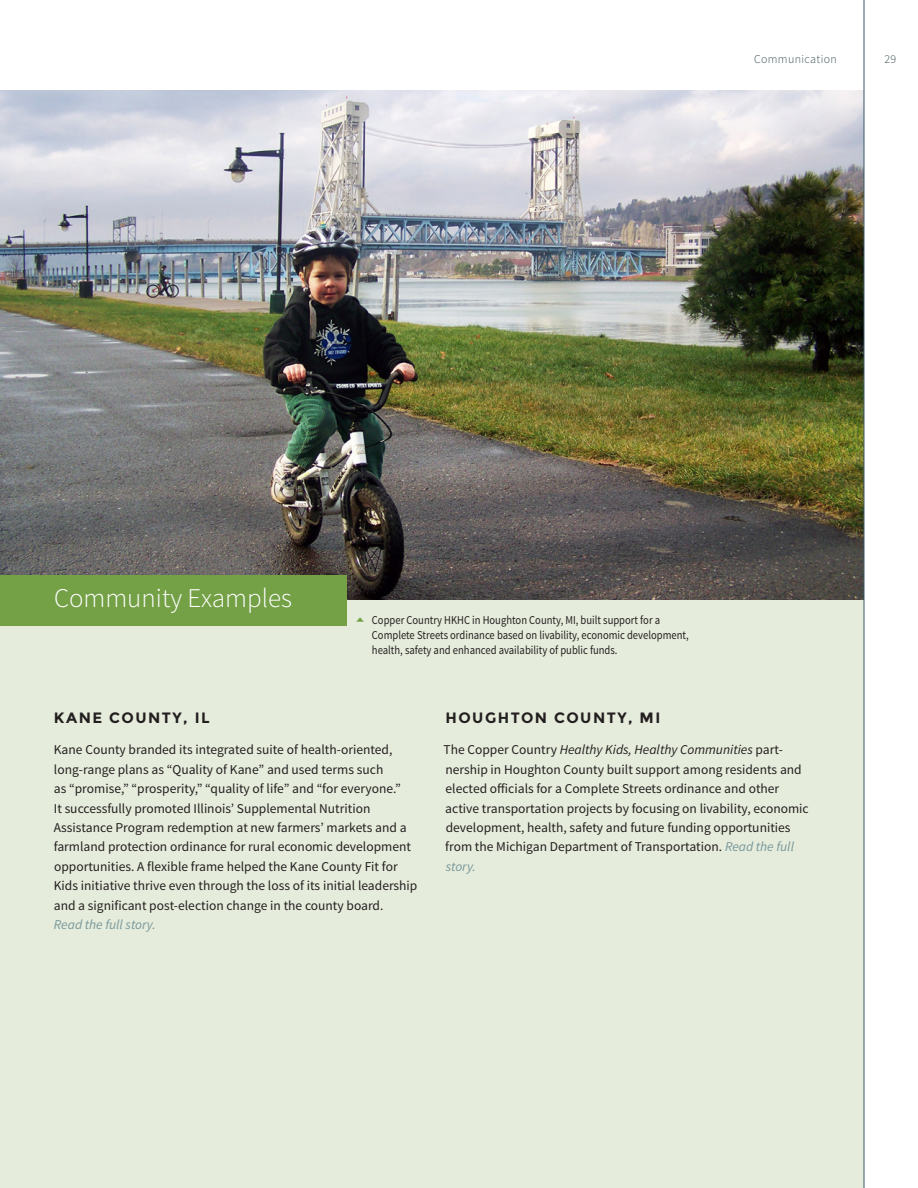
<style>
.page{position:relative;width:918px;height:1188px;background:#fff}
.page>*{position:absolute;margin:0;border:0;box-sizing:border-box;transform-origin:0 0}
.t1{font:300 27px "Source Sans Pro";color:#fff}
.t2{font:700 15px "Montserrat";letter-spacing:.1em;color:#231f20}
.t3{font:13.5px/19.5px "Source Sans Pro";color:#231f20}
.t4{font:italic 13.5px "Source Sans Pro";color:#78979b}
.t5{font:12px/15px "Source Sans Pro";color:#231f20;scale:.88 1}
.t6{font:300 12px "Source Sans Pro";letter-spacing:.03em;color:#3c5258}
.s1{font-style:italic}
.s2{font-style:italic;color:#78979b}
</style>
<div class="page">
<div style="left:0;top:600px;width:864px;height:588px;background:#e6ecdb"></div>
<img style="left:0;top:90px;width:864px;height:510px">
<div style="left:0;top:575px;width:346px;height:50px;background:#74a046"></div>
<hr style="left:864px;top:0;width:1px;height:1188px;background:#3a5963">
<p class="t6" style="left:754px;top:52px;width:84px">Communication</p>
<p class="t6" style="left:885px;top:52px;width:13px">29</p>
<h1 class="t1" style="left:54px;top:582px;width:240px">Community Examples</h1>
<p class="t5" style="left:372px;top:613px;width:362px">Copper Country HKHC in Houghton County, MI, built support for a<br>Complete Streets ordinance based on livability, economic development, health, safety and enhanced availability of public funds.</p>
<p class="t2" style="left:54px;top:708px;width:25px">KANE</p>
<p class="t2" style="left:109px;top:708px;width:26px">COUNTY</p>
<p class="t2" style="left:183px;top:708px;width:28px">, IL</p>
<p class="t3" style="left:54px;top:740px;width:365px">Kane County branded its integrated suite of health-oriented, long-range plans as “Quality of Kane” and used terms such<br>as “promise,” “prosperity,” “quality of life” and “for everyone.”<br>It successfully promoted Illinois’ Supplemental Nutrition Assistance Program redemption at new farmers’ markets and a farmland protection ordinance for rural economic development opportunities. A flexible frame helped the Kane County Fit for Kids initiative thrive even through the loss of its initial leadership and a significant post-election change in the county board.</p>
<p class="t4" style="left:54px;top:917px;width:103px">Read the full story.</p>
<p class="t2" style="left:445px;top:708px;width:27px">HOUGHTON</p>
<p class="t2" style="left:554px;top:708px;width:26px">COUNTY</p>
<p class="t2" style="left:628px;top:708px;width:34px">, MI</p>
<p class="t3" style="left:444px;top:740px;width:367px">The Copper Country <span class="s1">Healthy Kids, Healthy Communities</span> part&shy;nership in Houghton County built support among residents and elected officials for a Complete Streets ordinance and other active transportation projects by focusing on livability, economic development, health, safety and future funding opportunities from the Michigan Department of Transportation. <span class="s2">Read the full story.</span></p>
</div>
